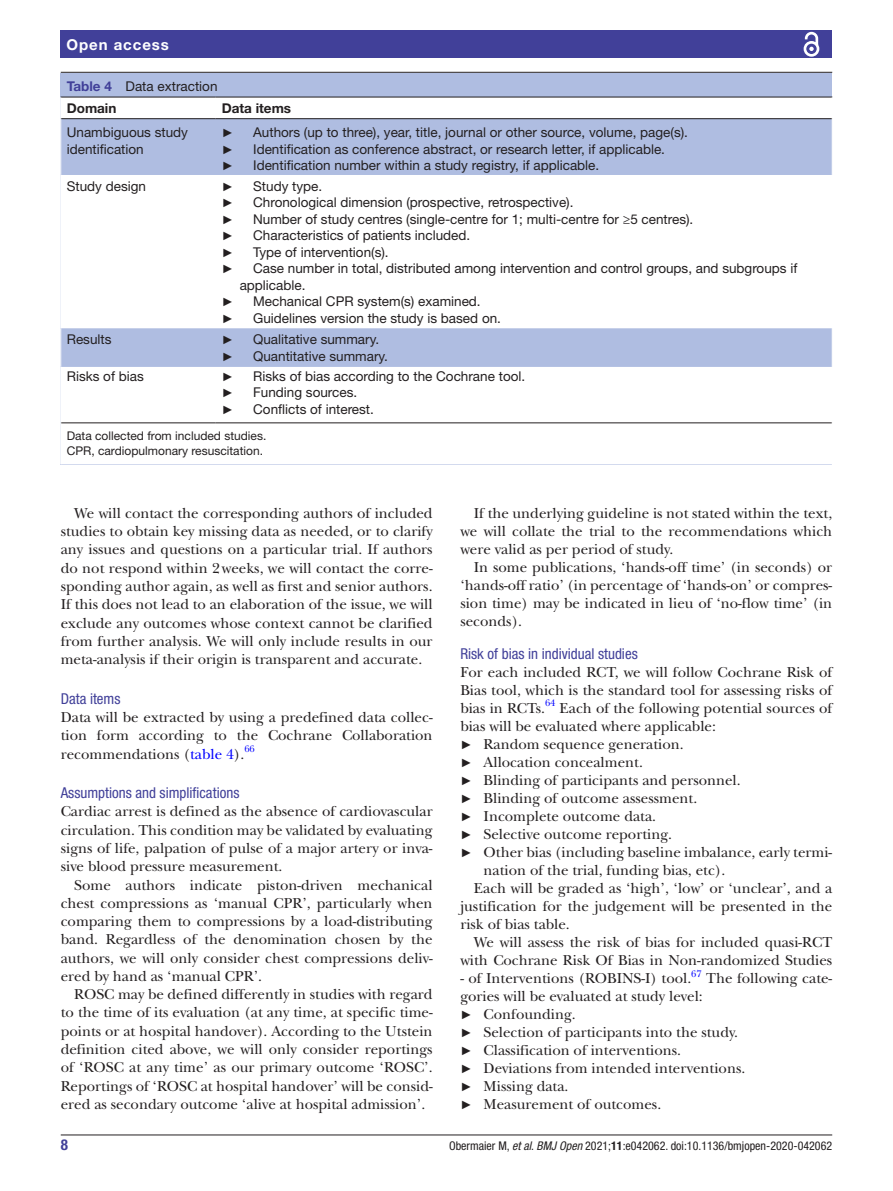
<style>
.page{position:relative;width:893px;height:1191px;background:#fff}
.page>*{position:absolute;margin:0;border:0;box-sizing:border-box;transform-origin:0 0}
.t1{font:15px/18.3px "New Baskerville";color:#231f20;text-align:justify}
.t2{font:condensed 15px "Helvetica Neue LT Std";color:#414099}
.t3{font:700 15px "Helvetica Neue LT Std";letter-spacing:.065em;color:#fff}
.t4{font:700 condensed 15px "Helvetica Neue LT Std";color:#414099}
.t5{font:13.5px/22px "Helvetica Neue LT Std";color:#231f20}
.t6{font:700 13.5px "Helvetica Neue LT Std";color:#231f20}
.t7{font:condensed 12px "Helvetica Neue LT Std";color:#231f20}
.t8{font:12px/15px "Helvetica Neue LT Std";color:#231f20}
.t9{font:12px "Arial";color:#231f20}
.t10{font:9.9px "New Baskerville";color:#00f}
.s1{font-weight:700;color:#414099}
.s2{font-weight:700}
.s3{color:#00f}
.s4{font-family:"Arial";font-size:12px}
.s5{font-style:italic}
</style>
<div class="page">
<hr style="left:61px;top:1134px;width:771px;height:1px;background:#231f20">
<div style="left:61px;top:31px;width:771px;height:27px;background:#414099"></div>
<svg style="left:803px;top:31px;width:17px;height:26px"></svg>
<div style="left:61px;top:73px;width:771px;height:391px;background:#afbde1"></div>
<hr style="left:61px;top:72px;width:771px;height:1px;background:#231f20">
<div style="left:61px;top:98px;width:771px;height:366px;background:#fff"></div>
<svg style="left:61px;top:119px;width:771px;height:248px;fill:#fff"></svg>
<hr style="left:61px;top:97px;width:155px;height:1px;background:#231f20">
<hr style="left:61px;top:118px;width:155px;height:1px;background:#231f20">
<hr style="left:216px;top:97px;width:616px;height:1px;background:#231f20">
<hr style="left:216px;top:118px;width:616px;height:1px;background:#231f20">
<hr style="left:216px;top:422px;width:616px;height:1px;background:#231f20">
<hr style="left:61px;top:422px;width:155px;height:1px;background:#231f20">
<svg style="left:60px;top:97px;width:1px;height:22px"></svg>
<hr style="left:67px;top:440px;width:765px;height:1px;background:#fff">
<hr style="left:67px;top:455px;width:765px;height:1px;background:#fff">
<p class="t3" style="left:66px;top:35px;width:104px">Open access</p>
<p class="t5" style="left:67px;top:75px;width:152px"><span class="s1">Table 4</span> Data extraction<br><span class="s2">Domain</span></p>
<p class="t6" style="left:222px;top:99px;width:71px">Data items</p>
<p class="t5" style="left:67px;top:124px;width:123px;line-height:16.2px">Unambiguous study identification</p>
<p class="t9" style="left:222px;top:125px;width:13px">►</p>
<p class="t5" style="left:253px;top:121px;width:436px">Authors (up to three), year, title, journal or other source, volume, page(s).</p>
<p class="t9" style="left:222px;top:142px;width:13px">►</p>
<p class="t5" style="left:253px;top:138px;width:413px">Identification as conference abstract, or research letter, if applicable.</p>
<p class="t9" style="left:222px;top:158px;width:13px">►</p>
<p class="t5" style="left:253px;top:154px;width:348px">Identification number within a study registry, if applicable.</p>
<p class="t5" style="left:67px;top:174px;width:81px">Study design</p>
<p class="t9" style="left:222px;top:178px;width:13px">►</p>
<p class="t5" style="left:253px;top:174px;width:71px">Study type.</p>
<p class="t9" style="left:222px;top:195px;width:13px">►</p>
<p class="t5" style="left:253px;top:191px;width:322px">Chronological dimension (prospective, retrospective).</p>
<p class="t9" style="left:222px;top:211px;width:13px">►</p>
<p class="t5" style="left:253px;top:207px;width:442px">Number of study centres (single-centre for 1; multi-centre for ≥5 centres).</p>
<p class="t9" style="left:222px;top:228px;width:13px">►</p>
<p class="t5" style="left:253px;top:224px;width:219px">Characteristics of patients included.</p>
<p class="t9" style="left:222px;top:244px;width:13px">►</p>
<p class="t5" style="left:253px;top:240px;width:137px">Type of intervention(s).</p>
<p class="t9" style="left:222px;top:261px;width:13px">►</p>
<p class="t5" style="left:240px;top:260px;width:559px;line-height:16.5px;text-indent:14px">Case number in total, distributed among intervention and control groups, and subgroups if applicable.</p>
<p class="t9" style="left:222px;top:294px;width:13px">►</p>
<p class="t5" style="left:253px;top:290px;width:229px">Mechanical CPR system(s) examined.</p>
<p class="t9" style="left:222px;top:310px;width:13px">►</p>
<p class="t5" style="left:253px;top:306px;width:249px">Guidelines version the study is based on.</p>
<p class="t5" style="left:67px;top:328px;width:46px">Results</p>
<p class="t9" style="left:222px;top:332px;width:13px">►</p>
<p class="t5" style="left:253px;top:328px;width:128px">Qualitative summary.</p>
<p class="t9" style="left:222px;top:348px;width:13px">►</p>
<p class="t5" style="left:253px;top:345px;width:136px">Quantitative summary.</p>
<p class="t5" style="left:67px;top:365px;width:79px">Risks of bias</p>
<p class="t9" style="left:222px;top:369px;width:13px">►</p>
<p class="t5" style="left:253px;top:365px;width:274px">Risks of bias according to the Cochrane tool.</p>
<p class="t9" style="left:222px;top:385px;width:13px">►</p>
<p class="t5" style="left:253px;top:381px;width:106px">Funding sources.</p>
<p class="t9" style="left:222px;top:402px;width:13px">►</p>
<p class="t5" style="left:253px;top:398px;width:122px">Conflicts of interest.</p>
<p class="t8" style="left:67px;top:428px;width:201px">Data collected from included studies.<br>CPR, cardiopulmonary resuscitation.</p>
<p class="t1" style="left:61px;top:504px;width:373px;text-indent:14px">We will contact the corresponding authors of included studies to obtain key missing data as needed, or to clarify any issues and questions on a particular trial. If authors do not respond within 2weeks, we will contact the corre&shy;sponding author again, as well as first and senior authors.<br>If this does not lead to an elaboration of the issue, we will exclude any outcomes whose context cannot be clarified from further analysis. We will only include results in our meta-analysis if their origin is transparent and accurate.</p>
<p class="t2" style="left:61px;top:689px;width:61px">Data items</p>
<p class="t1" style="left:61px;top:708px;width:373px">Data will be extracted by using a predefined data collec&shy;tion form according to the Cochrane Collaboration recommendations (<span class="s3">table 4</span>).</p>
<p class="t10" style="left:244px;top:743px;width:12px">66</p>
<p class="t2" style="left:61px;top:784px;width:180px">Assumptions and simplifications</p>
<p class="t1" style="left:61px;top:802px;width:373px">Cardiac arrest is defined as the absence of cardiovascular circulation. This condition may be validated by evaluating signs of life, palpation of pulse of a major artery or inva&shy;sive blood pressure measurement.</p>
<p class="t1" style="left:61px;top:875px;width:373px;text-indent:14px">Some authors indicate piston-driven mechanical chest compressions as ‘manual CPR’, particularly when comparing them to compressions by a load-distributing band. Regardless of the denomination chosen by the authors, we will only consider chest compressions deliv&shy;ered by hand as ‘manual CPR’.</p>
<p class="t1" style="left:61px;top:985px;width:373px;text-indent:14px">ROSC may be defined differently in studies with regard to the time of its evaluation (at any time, at specific time&shy;points or at hospital handover). According to the Utstein definition cited above, we will only consider reportings of ‘ROSC at any time’ as our primary outcome ‘ROSC’.<br>Reportings of ‘ROSC at hospital handover’ will be consid&shy;ered as secondary outcome ‘alive at hospital admission’.</p>
<p class="t1" style="left:460px;top:504px;width:373px;text-indent:13px">If the underlying guideline is not stated within the text, we will collate the trial to the recommendations which were valid as per period of study.</p>
<p class="t1" style="left:460px;top:558px;width:373px;text-indent:13px">In some publications, ‘hands-off time’ (in seconds) or ‘hands-off ratio’ (in percentage of ‘hands-on’ or compres&shy;sion time) may be indicated in lieu of ‘no-flow time’ (in seconds).</p>
<p class="t2" style="left:460px;top:645px;width:179px">Risk of bias in individual studies</p>
<p class="t1" style="left:460px;top:663px;width:373px">For each included RCT, we will follow Cochrane Risk of Bias tool, which is the standard tool for assessing risks of bias in RCTs.</p>
<p class="t10" style="left:545px;top:697px;width:12px">64</p>
<p class="t1" style="left:559px;top:699px;width:274px">Each of the following potential sources of</p>
<p class="t1" style="left:460px;top:717px;width:257px">bias will be evaluated where applicable:</p>
<p class="t1" style="left:460px;top:735px;width:225px"><span class="s4">►</span> Random sequence generation.</p>
<p class="t1" style="left:460px;top:753px;width:184px"><span class="s4">►</span> Allocation concealment.</p>
<p class="t1" style="left:460px;top:771px;width:282px"><span class="s4">►</span> Blinding of participants and personnel.</p>
<p class="t1" style="left:460px;top:789px;width:238px"><span class="s4">►</span> Blinding of outcome assessment.</p>
<p class="t1" style="left:460px;top:807px;width:197px"><span class="s4">►</span> Incomplete outcome data.</p>
<p class="t1" style="left:460px;top:825px;width:213px"><span class="s4">►</span> Selective outcome reporting.</p>
<p class="t1" style="left:460px;top:843px;width:373px"><span class="s4">►</span> Other bias (including baseline imbalance, early termi-</p>
<p class="t1" style="left:484px;top:861px;width:243px">nation of the trial, funding bias, etc).</p>
<p class="t1" style="left:474px;top:879px;width:360px">Each will be graded as ‘high’, ‘low’ or ‘unclear’, and a</p>
<p class="t1" style="left:460px;top:897px;width:373px">justification for the judgement will be presented in the</p>
<p class="t1" style="left:460px;top:915px;width:111px">risk of bias table.</p>
<p class="t1" style="left:474px;top:933px;width:360px">We will assess the risk of bias for included quasi-RCT</p>
<p class="t1" style="left:460px;top:951px;width:373px">with Cochrane Risk Of Bias in Non-randomized Studies</p>
<p class="t1" style="left:460px;top:969px;width:232px">- of Interventions (ROBINS-I) tool.</p>
<p class="t10" style="left:691px;top:967px;width:12px">67</p>
<p class="t1" style="left:706px;top:969px;width:128px">The following cate-</p>
<p class="t1" style="left:460px;top:987px;width:286px;text-align:left">gories will be evaluated at study level:<br><span class="s4">►</span> Confounding.<br><span class="s4">►</span> Selection of participants into the study. <span class="s4">►</span> Classification of interventions.<br><span class="s4">►</span> Deviations from intended interventions. <span class="s4">►</span> Missing data.<br><span class="s4">►</span> Measurement of outcomes.</p>
<p class="t4" style="left:61px;top:1135px;width:9px">8</p>
<p class="t7" style="left:449px;top:1138px;width:385px">Obermaier M, <span class="s5">et al</span>. <span class="s5">BMJ Open</span> 2021;<span class="s2">11</span>:e042062. doi:10.1136/bmjopen-2020-042062</p>
</div>
